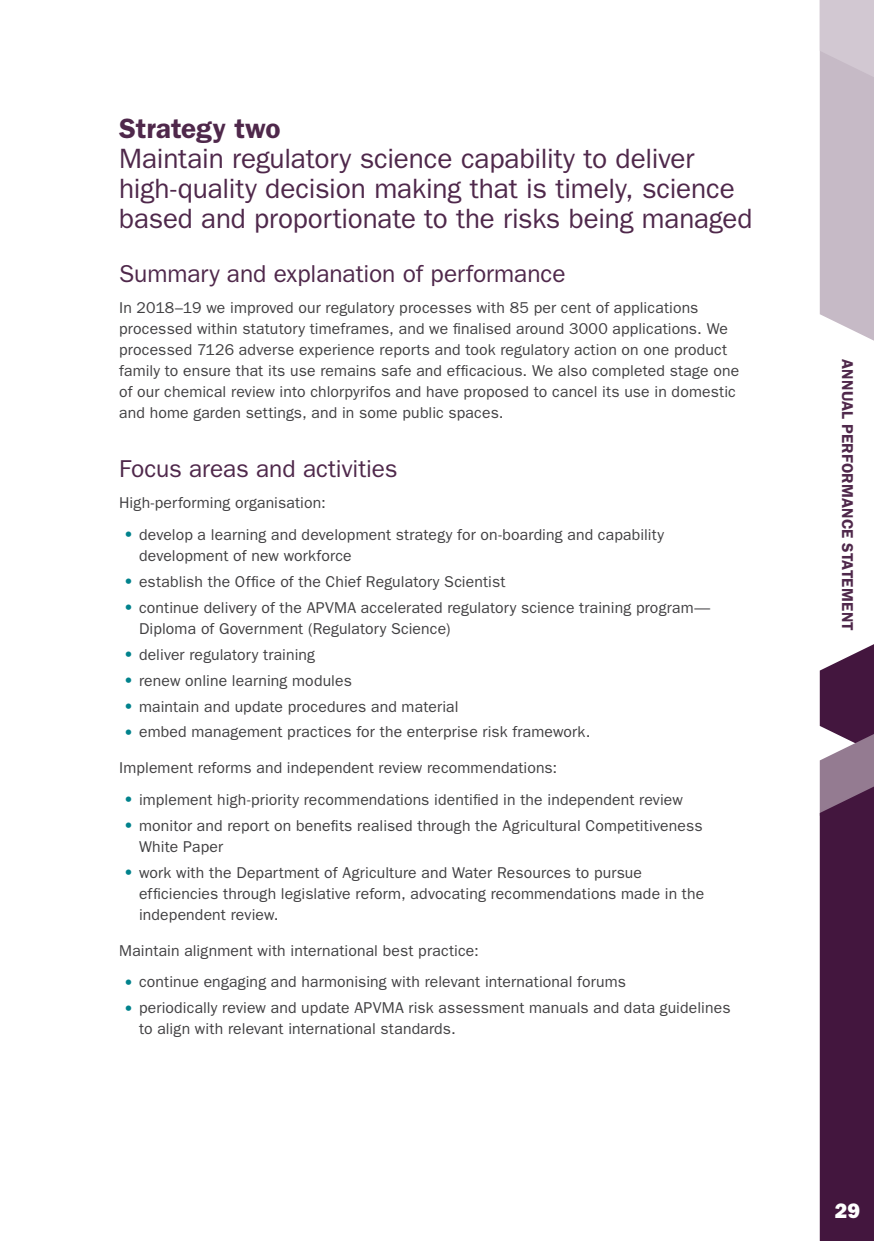
<style>
.page{position:relative;width:874px;height:1241px;background:#fff}
.page>*{position:absolute;margin:0;border:0;box-sizing:border-box;transform-origin:0 0}
.Strategy_H1{font:28px/29.8px "ITC Franklin Gothic Std";letter-spacing:-.005em;color:#4f284b}
.t1{font:24.5px "ITC Franklin Gothic Std";letter-spacing:-.005em;color:#4f284b}
.t2{font:21px "ITC Franklin Gothic Std Hvy";color:#fff}
.Body{font:15.75px/21px "ITC Franklin Gothic Std";letter-spacing:.01em;color:#414042}
.NormalBeforeBullet{font:15.75px "ITC Franklin Gothic Std";letter-spacing:.01em;color:#414042}
.t3{font:600 15.75px "ITC Franklin Gothic Std";letter-spacing:.01em;color:#4f284b}
.s1{font-weight:600}
.s2{font-size:31.5px;color:#00828c}
</style>
<div class="page">
<svg style="left:819px;top:644px;width:54px;height:596px;background:#562e52"></svg>
<svg style="left:819px;top:0;width:54px;height:340px;background:#cbc1cb"></svg>
<p class="Strategy_H1" style="left:119px;top:114px;width:634px"><span class="s1">Strategy two<br></span>Maintain regulatory science capability to deliver high‑quality decision making that is timely, science based and proportionate to the risks being managed</p>
<h2 class="t1" style="left:119px;top:259px;width:447px">Summary and explanation of performance</h2>
<p class="Body" style="left:119px;top:297px;width:621px">In 2018–19 we improved our regulatory processes with 85 per cent of applications processed within statutory timeframes, and we finalised around 3000 applications. We processed 7126 adverse experience reports and took regulatory action on one product family to ensure that its use remains safe and efficacious. We also completed stage one of our chemical review into chlorpyrifos and have proposed to cancel its use in domestic and home garden settings, and in some public spaces.</p>
<h2 class="t1" style="left:119px;top:454px;width:280px">Focus areas and activities</h2>
<p class="NormalBeforeBullet" style="left:119px;top:493px;width:208px">High-performing organisation:</p>
<p class="Body" style="left:139px;top:523px;width:526px;text-indent:-20px"><span class="s2">•</span> develop a learning and development strategy for on-boarding and capability development of new workforce</p>
<p class="Body" style="left:119px;top:570px;width:387px"><span class="s2">•</span> establish the Office of the Chief Regulatory Scientist</p>
<p class="Body" style="left:139px;top:596px;width:572px;text-indent:-20px"><span class="s2">•</span> continue delivery of the APVMA accelerated regulatory science training program—<br>Diploma of Government (Regulatory Science)</p>
<p class="Body" style="left:119px;top:643px;width:197px"><span class="s2">•</span> deliver regulatory training</p>
<p class="Body" style="left:119px;top:669px;width:234px"><span class="s2">•</span> renew online learning modules</p>
<p class="Body" style="left:119px;top:695px;width:341px"><span class="s2">•</span> maintain and update procedures and material</p>
<p class="Body" style="left:119px;top:721px;width:472px"><span class="s2">•</span> embed management practices for the enterprise risk framework.</p>
<p class="NormalBeforeBullet" style="left:119px;top:758px;width:439px">Implement reforms and independent review recommendations:</p>
<p class="Body" style="left:119px;top:789px;width:565px"><span class="s2">•</span> implement high-priority recommendations identified in the independent review</p>
<p class="Body" style="left:139px;top:815px;width:564px;text-indent:-20px"><span class="s2">•</span> monitor and report on benefits realised through the Agricultural Competitiveness<br>White Paper</p>
<p class="Body" style="left:139px;top:862px;width:566px;text-indent:-20px"><span class="s2">•</span> work with the Department of Agriculture and Water Resources to pursue efficiencies through legislative reform, advocating recommendations made in the independent review.</p>
<p class="NormalBeforeBullet" style="left:119px;top:941px;width:361px">Maintain alignment with international best practice:</p>
<p class="Body" style="left:119px;top:971px;width:508px"><span class="s2">•</span> continue engaging and harmonising with relevant international forums</p>
<p class="Body" style="left:139px;top:997px;width:592px;text-indent:-20px"><span class="s2">•</span> periodically review and update APVMA risk assessment manuals and data guidelines to align with relevant international standards.</p>
<p class="t3" style="left:856px;top:359px;width:273px;rotate:90deg">ANNUAL PERFORMANCE STATEMENT</p>
<h3 class="t2" style="left:834px;top:1198px;width:27px">29</h3>
<h3 class="t2" style="left:840px;top:1198px;width:14px">3</h3>
</div>
